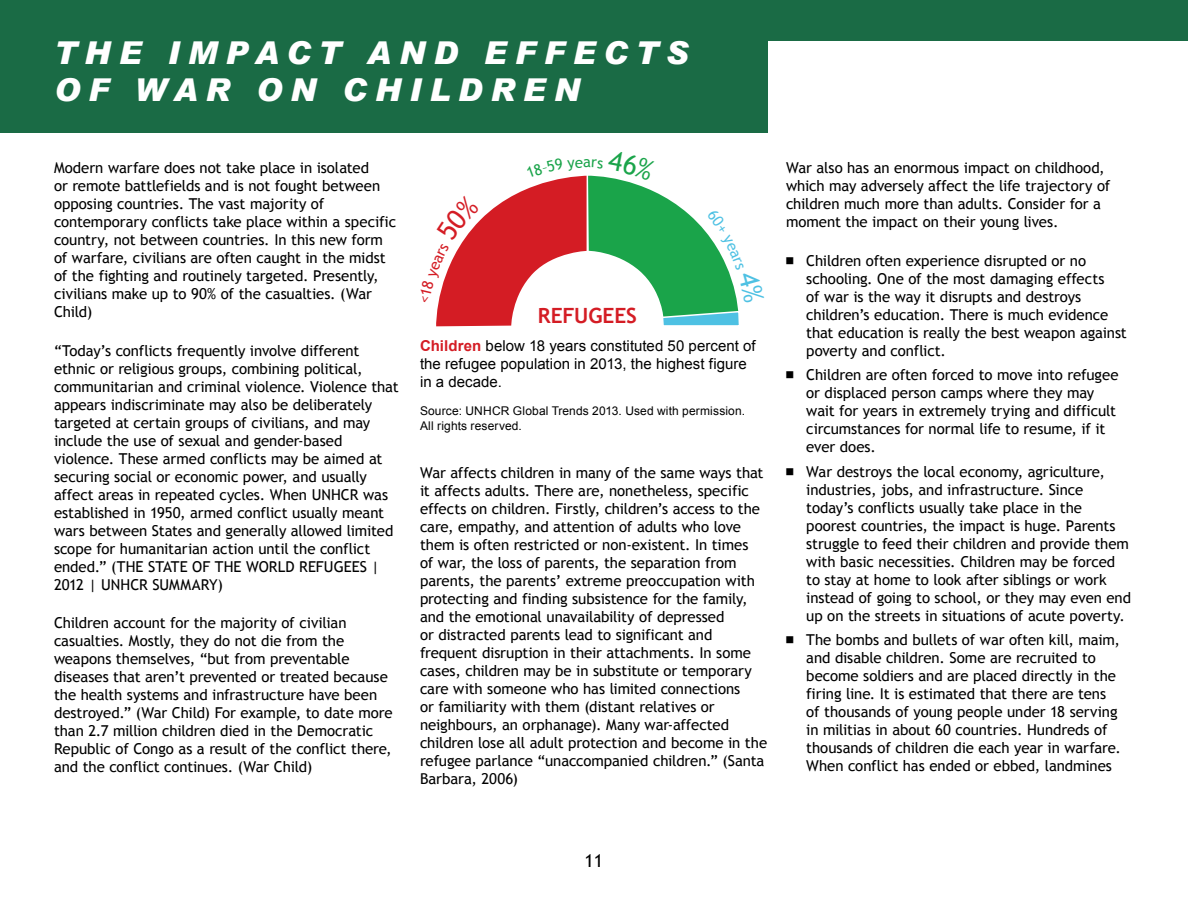
<style>
.page{position:relative;width:1188px;height:918px;background:#fff}
.page>*{position:absolute;margin:0;border:0;box-sizing:border-box;transform-origin:0 0}
.t1{font:italic 900 31.5px/37.8px "Arial";letter-spacing:.25em;color:#fff}
.t2{font:700 21px "Trebuchet MS";letter-spacing:-.005em;color:#d41c24}
.t3{font:18px "Trebuchet MS";color:#000}
.t4{font:15px/18px "Trebuchet MS";letter-spacing:-.01em;color:#000}
.t5{font:15px/18px "Arial";letter-spacing:.005em;color:#000}
.t6{font:15px "Trebuchet MS";color:#1aa44a}
.t7{font:12px/15px "Arial";letter-spacing:.01em;color:#000}
.s1{font-weight:700;color:#d41c24}
</style>
<div class="page">
<div style="left:0;top:0;width:1188px;height:41px;background:#1a6b45"></div>
<div style="left:0;top:0;width:768px;height:133px;background:#1a6b45"></div>
<svg style="left:663px;top:196px;width:75px;height:114px"></svg>
<svg style="left:436px;top:175px;width:227px;height:152px"></svg>
<svg style="left:661px;top:310px;width:78px;height:17px"></svg>
<hr style="left:587px;top:164px;width:1px;height:89px;background:#fff">
<svg style="left:436px;top:195px;width:43px;height:108px"></svg>
<svg style="left:527px;top:175px;width:56px;height:3px"></svg>
<svg style="left:592px;top:175px;width:63px;height:6px"></svg>
<svg style="left:707px;top:209px;width:31px;height:94px"></svg>
<h1 class="t1" style="left:54px;top:33px;width:636px">THE IMPACT AND EFFECTS<br>OF WAR ON CHILDREN</h1>
<p class="t4" style="left:54px;top:159px;width:344px">Modern warfare does not take place in isolated<br>or remote battlefields and is not fought between opposing countries. The vast majority of contemporary conflicts take place within a specific country, not between countries. In this new form of warfare, civilians are often caught in the midst of the fighting and routinely targeted. Presently, civilians make up to 90% of the casualties. (War Child)</p>
<p class="t4" style="left:54px;top:341px;width:346px">“Today’s conflicts frequently involve different ethnic or religious groups, combining political, communitarian and criminal violence. Violence that appears indiscriminate may also be deliberately targeted at certain groups of civilians, and may include the use of sexual and gender-based violence. These armed conflicts may be aimed at securing social or economic power, and usually affect areas in repeated cycles. When UNHCR was established in 1950, armed conflict usually meant wars between States and generally allowed limited scope for humanitarian action until the conflict ended.” (THE STATE OF THE WORLD REFUGEES | 2012 | UNHCR SUMMARY)</p>
<p class="t4" style="left:54px;top:614px;width:340px">Children account for the majority of civilian casualties. Mostly, they do not die from the weapons themselves, “but from preventable diseases that aren’t prevented or treated because the health systems and infrastructure have been destroyed.” (War Child) For example, to date more than 2.7 million children died in the Democratic Republic of Congo as a result of the conflict there, and the conflict continues. (War Child)</p>
<p class="t6" style="left:583px;top:153px;width:9px">a</p>
<h2 class="t2" style="left:538px;top:302px;width:101px">REFUGEES</h2>
<p class="t5" style="left:420px;top:337px;width:337px"><span class="s1">Children</span> below 18 years constituted 50 percent of the refugee population in 2013, the highest figure in a decade.</p>
<p class="t7" style="left:420px;top:404px;width:327px">Source: UNHCR Global Trends 2013. Used with permission.<br>All rights reserved.</p>
<p class="t4" style="left:420px;top:464px;width:349px">War affects children in many of the same ways that it affects adults. There are, nonetheless, specific effects on children. Firstly, children’s access to the care, empathy, and attention of adults who love them is often restricted or non-existent. In times<br>of war, the loss of parents, the separation from parents, the parents’ extreme preoccupation with protecting and finding subsistence for the family, and the emotional unavailability of depressed<br>or distracted parents lead to significant and frequent disruption in their attachments. In some cases, children may be in substitute or temporary care with someone who has limited connections<br>or familiarity with them (distant relatives or neighbours, an orphanage). Many war-affected children lose all adult protection and become in the refugee parlance “unaccompanied children.” (Santa Barbara, 2006)</p>
<p class="t4" style="left:786px;top:159px;width:326px">War also has an enormous impact on childhood, which may adversely affect the life trajectory of children much more than adults. Consider for a moment the impact on their young lives.</p>
<p class="t4" style="left:806px;top:251px;width:322px">Children often experience disrupted or no schooling. One of the most damaging effects<br>of war is the way it disrupts and destroys children’s education. There is much evidence that education is really the best weapon against poverty and conflict.</p>
<p class="t4" style="left:806px;top:366px;width:314px">Children are often forced to move into refugee or displaced person camps where they may wait for years in extremely trying and difficult circumstances for normal life to resume, if it ever does.</p>
<p class="t4" style="left:806px;top:462px;width:326px">War destroys the local economy, agriculture, industries, jobs, and infrastructure. Since today’s conflicts usually take place in the poorest countries, the impact is huge. Parents struggle to feed their children and provide them with basic necessities. Children may be forced to stay at home to look after siblings or work instead of going to school, or they may even end up on the streets in situations of acute poverty.</p>
<p class="t4" style="left:806px;top:631px;width:316px">The bombs and bullets of war often kill, maim, and disable children. Some are recruited to become soldiers and are placed directly in the firing line. It is estimated that there are tens of thousands of young people under 18 serving in militias in about 60 countries. Hundreds of thousands of children die each year in warfare.<br>When conflict has ended or ebbed, landmines</p>
<p class="t3" style="left:585px;top:850px;width:20px">11</p>
</div>
